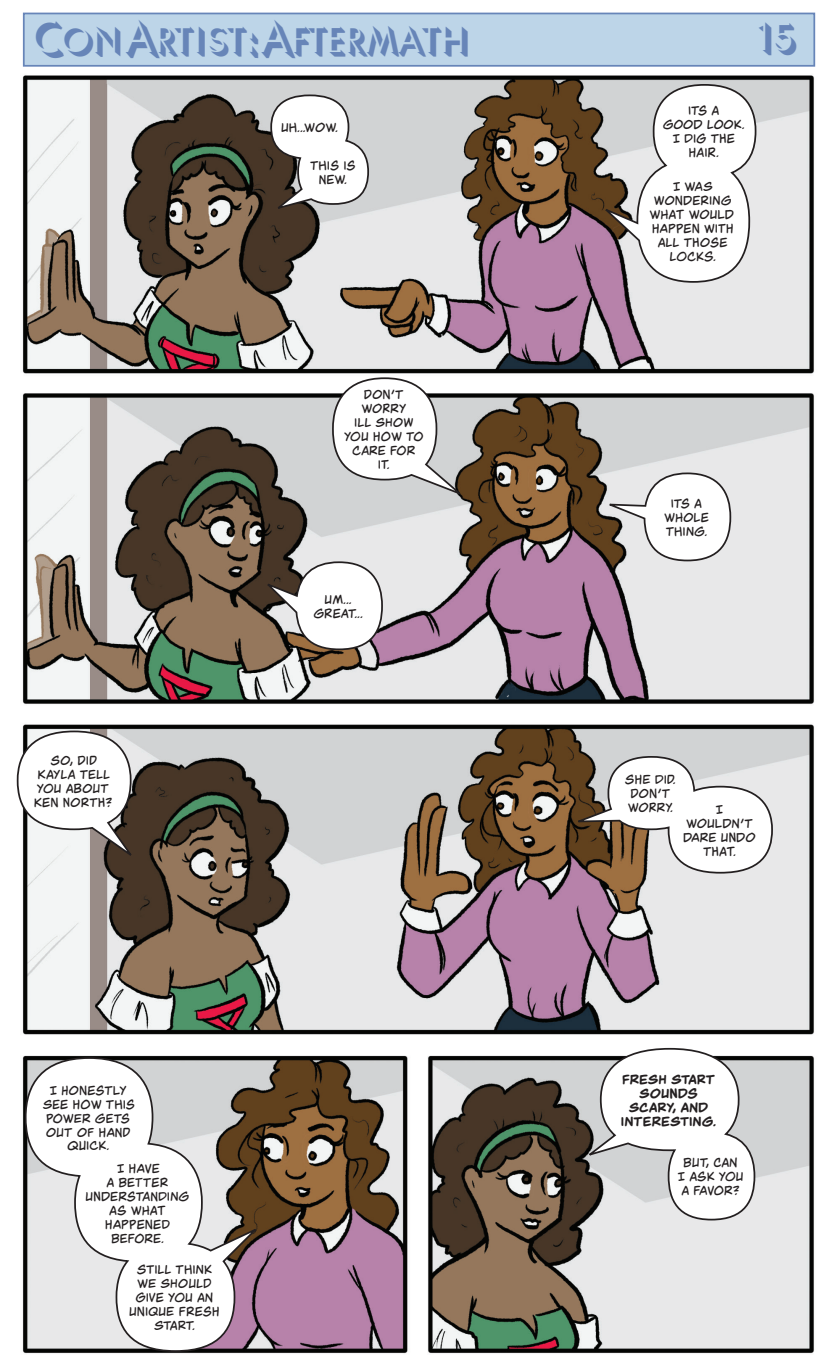
<style>
.page{position:relative;width:836px;height:1365px;background:#fff}
.page>*{position:absolute;margin:0;border:0;box-sizing:border-box;transform-origin:0 0}
.t1{font:49px "Chronik";color:#6785b8}
.t2{font:42px "Chronik";color:#6785b8}
.t3{font:14.88px/14px "Collect Em All BB";color:#231f20;text-align:center}
.t4{font:700 14.88px/14px "Collect Em All BB";color:#231f20;text-align:center}
.t5{font:14.88px/14px "Collect Em All BB";letter-spacing:-.02em;color:#231f20;text-align:center}
</style>
<div class="page">
<img style="left:22px;top:62px;width:794px;height:1292px">
<svg style="left:269px;top:94px;width:101px;height:118px"></svg>
<svg style="left:260px;top:560px;width:124px;height:91px"></svg>
<svg style="left:16px;top:730px;width:122px;height:132px"></svg>
<svg style="left:24px;top:1056px;width:240px;height:297px"></svg>
<svg style="left:581px;top:1047px;width:175px;height:174px"></svg>
<svg style="left:331px;top:376px;width:137px;height:123px"></svg>
<svg style="left:597px;top:83px;width:160px;height:201px"></svg>
<svg style="left:599px;top:472px;width:133px;height:90px"></svg>
<svg style="left:568px;top:755px;width:205px;height:119px"></svg>
<div style="left:23px;top:13px;width:792px;height:54px;background:#bdd5e8;border:2px solid #6785b8"></div>
<h1 class="t1" style="left:34px;top:9px;width:438px">ConArtist:Aftermath</h1>
<h2 class="t2" style="left:759px;top:13px;width:39px">15</h2>
<p class="t3" style="left:34px;top:753px;width:80px">SO, DID<br>KAYLA TELL<br>YOU ABOUT<br>KEN NORTH?</p>
<p class="t3" style="left:281px;top:121px;width:58px">UH...WOW.</p>
<p class="t3" style="left:310px;top:158px;width:47px">THIS IS<br>NEW.</p>
<p class="t3" style="left:344px;top:388px;width:81px">DON’T<br>WORRY<br>ILL SHOW<br>YOU HOW TO<br>CARE FOR<br>IT.</p>
<p class="t3" style="left:313px;top:592px;width:51px">UM...<br>GREAT...</p>
<p class="t3" style="left:43px;top:1083px;width:94px">I HONESTLY<br>SEE HOW THIS<br>POWER GETS<br>OUT OF HAND<br>QUICK.</p>
<p class="t3" style="left:85px;top:1161px;width:106px">I HAVE<br>A BETTER<br>UNDERSTANDING<br>AS WHAT<br>HAPPENED<br>BEFORE.</p>
<p class="t3" style="left:129px;top:1263px;width:92px">STILL THINK<br>WE SHOULD<br>GIVE YOU AN<br>UNIQUE FRESH<br>START.</p>
<p class="t3" style="left:662px;top:104px;width:83px">ITS A<br>GOOD LOOK.<br>I DIG THE<br>HAIR.</p>
<p class="t3" style="left:649px;top:180px;width:86px">I WAS<br>WONDERING<br>WHAT WOULD<br>HAPPEN WITH<br>ALL THOSE<br>LOCKS.</p>
<p class="t3" style="left:664px;top:497px;width:46px">ITS A<br>WHOLE<br>THING.</p>
<p class="t3" style="left:625px;top:773px;width:52px;text-align:left">SHE DID.<br>DON’T<br>WORRY.</p>
<p class="t3" style="left:683px;top:802px;width:74px">I<br>WOULDN’T<br>DARE UNDO<br>THAT.</p>
<p class="t4" style="left:621px;top:1072px;width:97px">FRESH START<br>SOUNDS<br>SCARY, AND<br>INTERESTING.</p>
<p class="t5" style="left:677px;top:1156px;width:67px">BUT, CAN<br>I ASK YOU<br>A FAVOR?</p>
</div>
